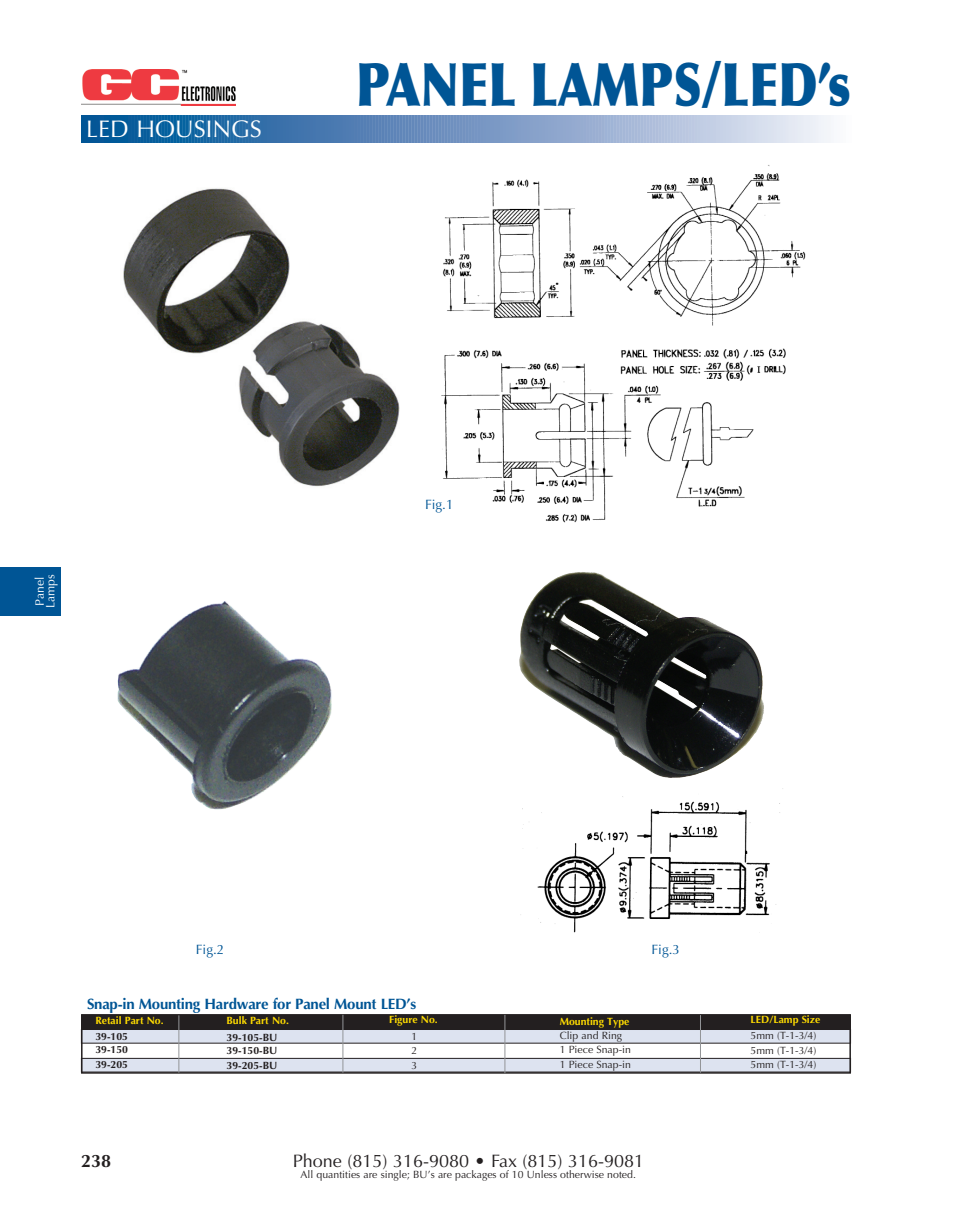
<style>
.page{position:relative;width:959px;height:1229px;background:#fff}
.page>*{position:absolute;margin:0;border:0;box-sizing:border-box;transform-origin:0 0}
.t1{font:900 60px "Optima";color:#005595;scale:.8 1}
.t2{font:24px "Optima";color:#fff}
.t3{font:18px "Optima";color:#231f20}
.t4{font:700 18px "Optima";color:#231f20}
.t5{font:700 15px "Optima";letter-spacing:-.015em;color:#005595}
.t6{font:13.5px "Optima";color:#005595}
.t7{font:12.15px/10.5px "Optima";color:#fff}
.t8{font:10.5px "Optima";color:#231f20}
.t9{font:700 10.5px "Optima";color:#ffdc01}
.t10{font:700 10.5px/13.2px "Optima";color:#231f20}
</style>
<div class="page">
<div style="left:81px;top:1029px;width:769px;height:14px;background:#dde3f0"></div>
<div style="left:81px;top:1029px;width:769px;height:14px;border:1px solid #231f20"></div>
<div style="left:81px;top:1058px;width:769px;height:14px;background:#dde3f0"></div>
<div style="left:81px;top:1058px;width:769px;height:14px;border:1px solid #231f20"></div>
<div style="left:81px;top:1014px;width:769px;height:59px;border:2px solid #231f20"></div>
<img style="left:81px;top:70px;width:154px;height:35px">
<svg style="left:81px;top:115px;width:750px;height:27px;background:#7098c2"></svg>
<div style="left:0;top:567px;width:61px;height:49px;background:#005595"></div>
<img style="left:520px;top:788px;width:263px;height:145px">
<img style="left:117px;top:601px;width:215px;height:208px">
<img style="left:519px;top:572px;width:245px;height:206px">
<div style="left:81px;top:1015px;width:769px;height:14px;background:#231f20"></div>
<hr style="left:559px;top:1029px;width:151px;height:1px;background:#231f20">
<hr style="left:342px;top:1014px;width:1px;height:58px;background:#939598">
<hr style="left:504px;top:1014px;width:1px;height:59px;background:#939598">
<hr style="left:700px;top:1015px;width:1px;height:57px;background:#939598">
<hr style="left:178px;top:1015px;width:1px;height:57px;background:#939598">
<img style="left:442px;top:165px;width:364px;height:161px">
<img style="left:441px;top:348px;width:345px;height:175px">
<img style="left:123px;top:188px;width:277px;height:299px">
<h2 class="t2" style="left:86px;top:119px;width:177px">LED HOUSINGS</h2>
<h1 class="t1" style="left:356px;top:60px;width:619px">PANEL LAMPS/LED’s</h1>
<p class="t7" style="left:36px;top:608px;width:35px;rotate:-90deg">Panel<br>Lamps</p>
<p class="t6" style="left:425px;top:498px;width:30px">Fig.1</p>
<p class="t6" style="left:196px;top:944px;width:30px">Fig.2</p>
<p class="t6" style="left:651px;top:944px;width:30px">Fig.3</p>
<h3 class="t5" style="left:87px;top:998px;width:331px">Snap-in Mounting Hardware for Panel Mount LED’s</h3>
<p class="t10" style="left:226px;top:1032px;width:52px">39-105-BU<br>39-150-BU</p>
<p class="t10" style="left:226px;top:1060px;width:52px">39-205-BU</p>
<p class="t9" style="left:95px;top:1016px;width:70px">Retail Part No.</p>
<p class="t9" style="left:226px;top:1016px;width:64px">Bulk Part No.</p>
<p class="t9" style="left:389px;top:1015px;width:50px">Figure No.</p>
<p class="t9" style="left:559px;top:1016px;width:71px">Mounting Type</p>
<p class="t9" style="left:750px;top:1014px;width:71px">LED/Lamp Size</p>
<p class="t10" style="left:95px;top:1031px;width:34px">39-105</p>
<p class="t8" style="left:411px;top:1032px;width:7px">1</p>
<p class="t8" style="left:559px;top:1031px;width:64px">Clip and Ring</p>
<p class="t8" style="left:750px;top:1030px;width:67px">5mm (T-1-3/4)</p>
<p class="t10" style="left:95px;top:1044px;width:34px">39-150</p>
<p class="t8" style="left:411px;top:1046px;width:7px">2</p>
<p class="t8" style="left:750px;top:1046px;width:67px">5mm (T-1-3/4)</p>
<p class="t8" style="left:559px;top:1045px;width:73px">1 Piece Snap-in</p>
<p class="t10" style="left:95px;top:1059px;width:34px">39-205</p>
<p class="t8" style="left:411px;top:1061px;width:7px">3</p>
<p class="t8" style="left:559px;top:1060px;width:73px">1 Piece Snap-in</p>
<p class="t8" style="left:750px;top:1059px;width:67px">5mm (T-1-3/4)</p>
<h3 class="t4" style="left:81px;top:1153px;width:32px">238</h3>
<h3 class="t3" style="left:293px;top:1153px;width:353px">Phone (815) 316-9080 • Fax (815) 316-9081</h3>
<p class="t8" style="left:300px;top:1170px;width:337px">All quantities are single; BU’s are packages of 10 Unless otherwise noted.</p>
</div>
